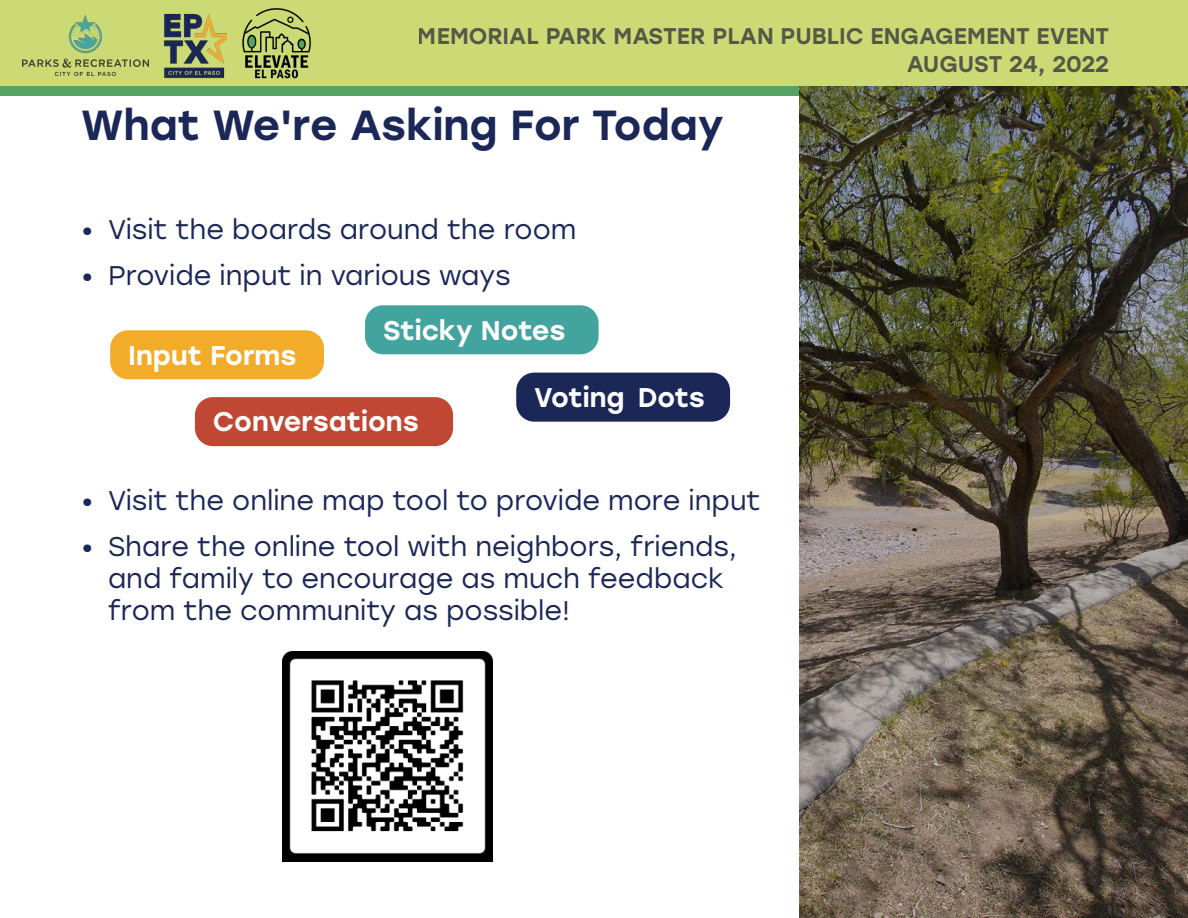
<style>
.page{position:relative;width:1188px;height:918px;background:#fff}
.page>*{position:absolute;margin:0;border:0;box-sizing:border-box;transform-origin:0 0}
.heading_1{font:500 42px "Stolzl";color:#1b2757}
.t1{font:27px/32.4px "Stolzl";color:#1b2757}
.heading_1-2{font:500 27px "Stolzl";color:#fff}
.t2{font:500 22.65px/27.8px "Stolzl";color:#38383c;text-align:right}
</style>
<div class="page">
<div style="left:0;top:0;width:1188px;height:87px;background:#cbda74"></div>
<div style="left:0;top:87px;width:1188px;height:9px;background:#55a463"></div>
<img style="left:22px;top:15px;width:127px;height:60px">
<img style="left:163px;top:13px;width:63px;height:66px">
<img style="left:242px;top:8px;width:69px;height:71px">
<div style="left:110px;top:330px;width:214px;height:49px;background:#f3ab2a;border-radius:18px"></div>
<div style="left:365px;top:305px;width:234px;height:49px;background:#43a49f;border-radius:18px"></div>
<div style="left:516px;top:373px;width:214px;height:49px;background:#1b2757;border-radius:18px"></div>
<div style="left:195px;top:397px;width:258px;height:49px;background:#c04733;border-radius:18px"></div>
<img style="left:799px;top:87px;width:389px;height:831px">
<img style="left:283px;top:652px;width:209px;height:210px">
<p class="t2" style="left:418px;top:21px;width:693px">MEMORIAL PARK MASTER PLAN PUBLIC ENGAGEMENT EVENT<br>AUGUST 24, 2022</p>
<p class="heading_1" style="left:81px;top:96px;width:645px">What We're Asking For Today</p>
<p class="t1" style="left:81px;top:212px;width:497px">• Visit the boards around the room</p>
<p class="t1" style="left:81px;top:258px;width:431px">• Provide input in various ways</p>
<p class="heading_1-2" style="left:383px;top:311px;width:184px">Sticky Notes</p>
<p class="heading_1-2" style="left:534px;top:378px;width:172px">Voting Dots</p>
<p class="heading_1-2" style="left:128px;top:336px;width:170px">Input Forms</p>
<p class="heading_1-2" style="left:213px;top:403px;width:207px">Conversations</p>
<p class="t1" style="left:81px;top:483px;width:681px">• Visit the online map tool to provide more input</p>
<p class="t1" style="left:108px;top:529px;width:631px;text-indent:-27px">• Share the online tool with neighbors, friends, and family to encourage as much feedback from the community as possible!</p>
</div>
